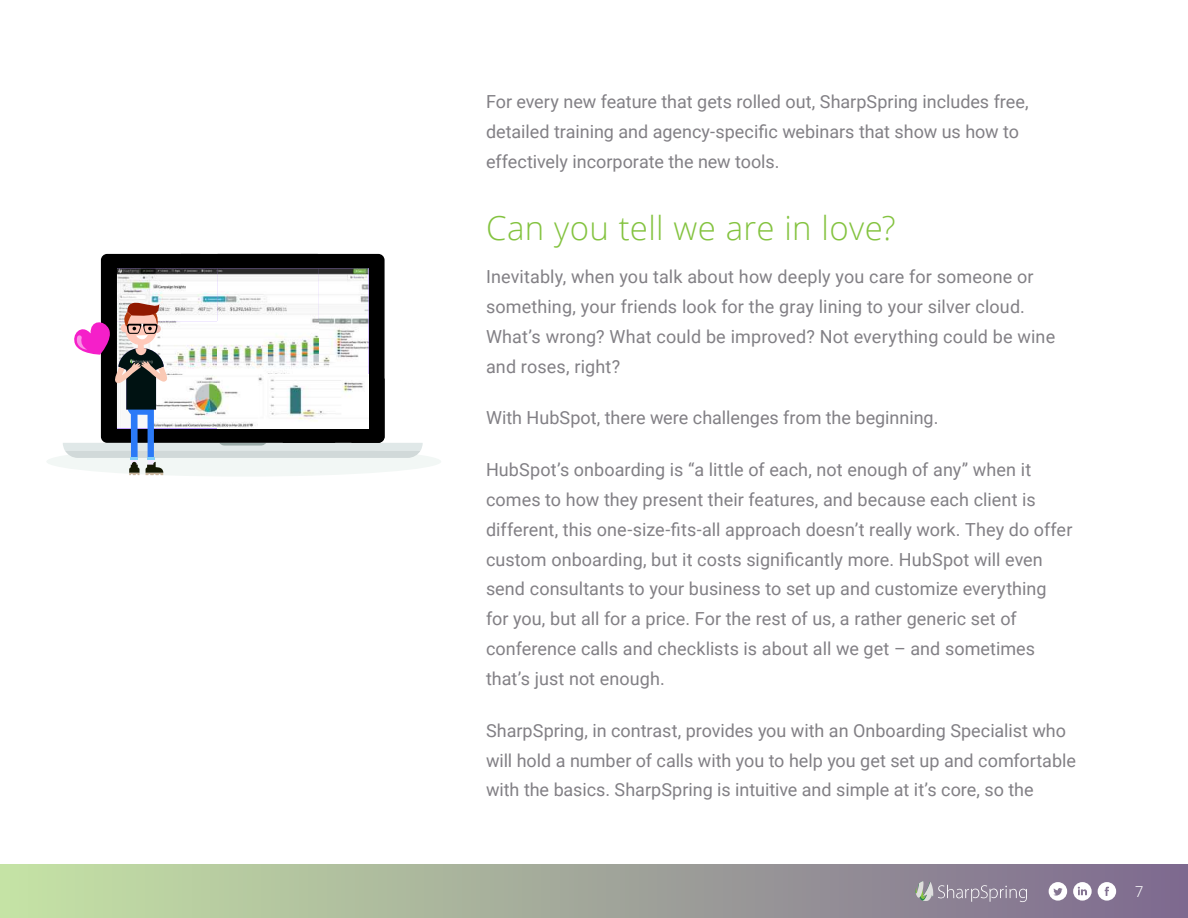
<style>
.page{position:relative;width:1188px;height:918px;background:#fff}
.page>*{position:absolute;margin:0;border:0;box-sizing:border-box;transform-origin:0 0}
.t1{font:300 33px "Open Sans";letter-spacing:.01em;color:#84c340}
.t2{font:18px/29.8px "Roboto";color:#828085}
.t3{font:300 15px "Roboto";color:#fff}
</style>
<div class="page">
<div style="left:0;top:864px;width:1188px;height:54px;background:linear-gradient(to right,#c5e3a5,#7e698f)"></div>
<svg style="left:1049px;top:882px;width:18px;height:19px"></svg>
<svg style="left:1098px;top:882px;width:18px;height:19px"></svg>
<svg style="left:1073px;top:882px;width:19px;height:19px"></svg>
<svg style="left:916px;top:881px;width:111px;height:21px;background:#9a92a1"></svg>
<svg style="left:47px;top:254px;width:394px;height:222px"></svg>
<p class="t2" style="left:486px;top:88px;width:544px">For every new feature that gets rolled out, SharpSpring includes free, detailed training and agency-specific webinars that show us how to effectively incorporate the new tools.</p>
<h1 class="t1" style="left:486px;top:205px;width:411px">Can you tell we are in love?</h1>
<p class="t2" style="left:486px;top:263px;width:571px">Inevitably, when you talk about how deeply you care for someone or something, your friends look for the gray lining to your silver cloud.<br>What’s wrong? What could be improved? Not everything could be wine and roses, right?</p>
<p class="t2" style="left:486px;top:404px;width:454px">With HubSpot, there were challenges from the beginning.</p>
<p class="t2" style="left:486px;top:455px;width:588px">HubSpot’s onboarding is “a little of each, not enough of any” when it comes to how they present their features, and because each client is different, this one-size-fits-all approach doesn’t really work. They do offer custom onboarding, but it costs significantly more. HubSpot will even send consultants to your business to set up and customize everything for you, but all for a price. For the rest of us, a rather generic set of conference calls and checklists is about all we get – and sometimes that’s just not enough.</p>
<p class="t2" style="left:486px;top:716px;width:591px">SharpSpring, in contrast, provides you with an Onboarding Specialist who will hold a number of calls with you to help you get set up and comfortable with the basics. SharpSpring is intuitive and simple at it’s core, so the</p>
<p class="t3" style="left:1135px;top:883px;width:10px">7</p>
</div>
